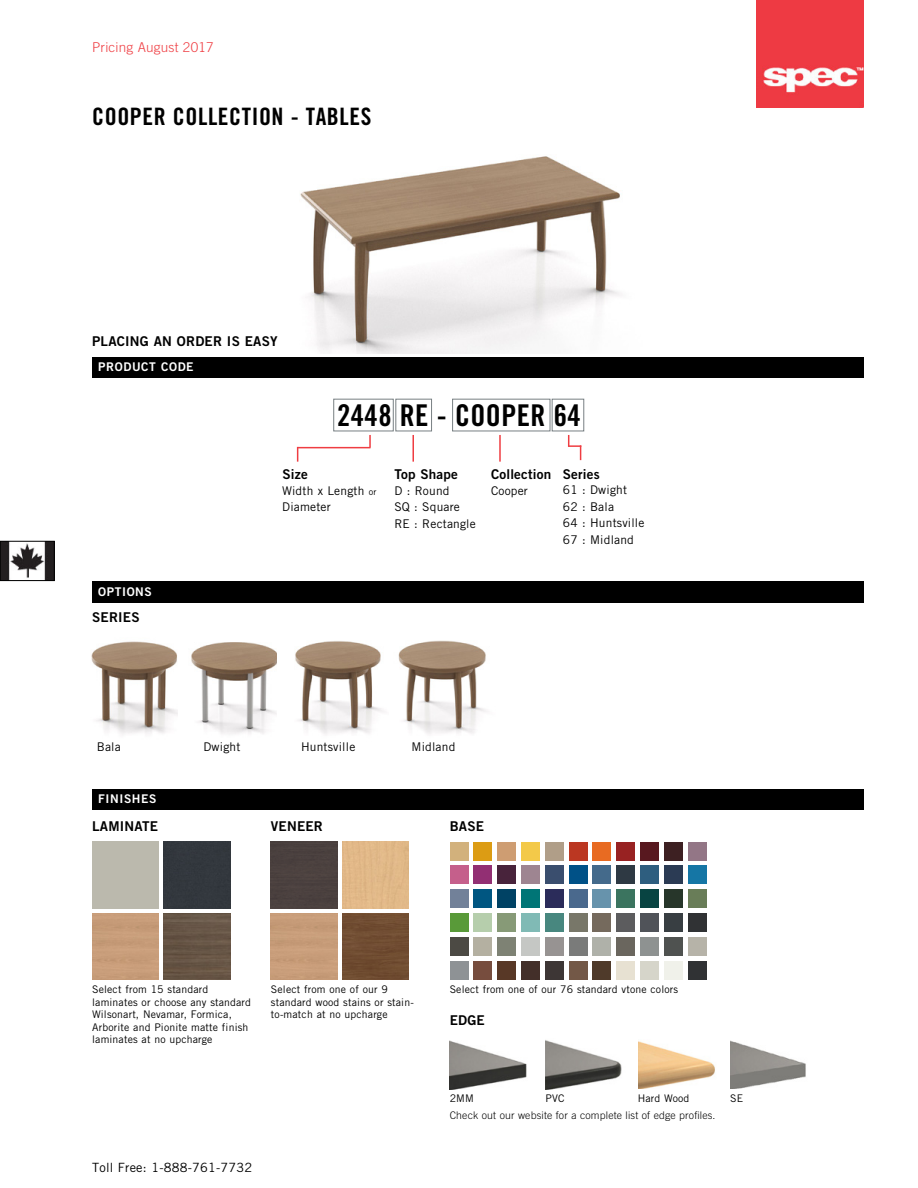
<style>
.page{position:relative;width:918px;height:1188px;background:#fff}
.page>*{position:absolute;margin:0;border:0;box-sizing:border-box;transform-origin:0 0}
.t1{font:30px "Trade Gothic LT Std Bd Cn 20";letter-spacing:.015em;color:#000}
.t2{font:24px "Trade Gothic LT Std Bd Cn 20";letter-spacing:.025em;color:#000}
.t3{font:13.5px "Trade Gothic LT Std Bd 2";letter-spacing:.015em;color:#000}
.t4{font:300 13.5px "Trade Gothic LT Std";letter-spacing:.015em;color:#ef3d42}
.t5{font:12.75px "Trade Gothic LT Std";letter-spacing:.015em;color:#000}
.t6{font:12px/16.5px "Trade Gothic LT Std";letter-spacing:.015em;color:#000}
.t7{font:12px "Trade Gothic LT Std Bd 2";letter-spacing:.05em;color:#fff}
.t8{font:10.5px/12.6px "Trade Gothic LT Std";letter-spacing:.015em;color:#000}
.t9{font:300 10.5px "Trade Gothic LT Std";letter-spacing:.015em;color:#000}
.s1{font-size:9px}
</style>
<div class="page">
<img style="left:2px;top:543px;width:50px;height:36px">
<div style="left:0;top:541px;width:54px;height:40px;border:1px solid #000"></div>
<img style="left:757px;top:0;width:107px;height:108px">
<div style="left:92px;top:357px;width:772px;height:20px;background:#000"></div>
<div style="left:92px;top:789px;width:772px;height:20px;background:#000"></div>
<div style="left:333px;top:399px;width:61px;height:32px;border:1px solid #788083"></div>
<div style="left:395px;top:399px;width:37px;height:32px;border:1px solid #788083"></div>
<div style="left:452px;top:399px;width:98px;height:32px;border:1px solid #788083"></div>
<div style="left:552px;top:399px;width:32px;height:32px;border:1px solid #788083"></div>
<svg style="left:369px;top:435px;width:2px;height:12px"></svg>
<hr style="left:412px;top:435px;width:2px;height:27px;background:#ef3d42">
<hr style="left:499px;top:435px;width:2px;height:27px;background:#ef3d42">
<hr style="left:298px;top:447px;width:73px;height:1px;background:#ef3d42">
<svg style="left:297px;top:447px;width:1px;height:15px"></svg>
<svg style="left:568px;top:435px;width:13px;height:25px"></svg>
<div style="left:92px;top:581px;width:772px;height:22px;background:#000"></div>
<img style="left:300px;top:156px;width:320px;height:198px">
<img style="left:450px;top:1041px;width:77px;height:49px">
<img style="left:545px;top:1040px;width:77px;height:50px">
<img style="left:638px;top:1041px;width:77px;height:47px">
<img style="left:164px;top:913px;width:66px;height:67px">
<div style="left:164px;top:842px;width:66px;height:66px;background:#32373d"></div>
<div style="left:271px;top:842px;width:66px;height:66px;background:#4b413f"></div>
<div style="left:342px;top:913px;width:67px;height:67px;background:#704c31"></div>
<div style="left:450px;top:842px;width:18px;height:19px;background:#d2b17c"></div>
<div style="left:521px;top:842px;width:19px;height:19px;background:#f3c949"></div>
<div style="left:474px;top:842px;width:18px;height:19px;background:#dc9c14"></div>
<div style="left:497px;top:842px;width:19px;height:19px;background:#ce9d72"></div>
<div style="left:545px;top:842px;width:19px;height:19px;background:#b09e88"></div>
<div style="left:569px;top:842px;width:18px;height:19px;background:#bb3722"></div>
<div style="left:592px;top:842px;width:19px;height:19px;background:#e86b22"></div>
<div style="left:616px;top:842px;width:19px;height:19px;background:#982222"></div>
<div style="left:592px;top:866px;width:19px;height:18px;background:#446a8b"></div>
<div style="left:545px;top:866px;width:19px;height:18px;background:#3a4e6e"></div>
<div style="left:521px;top:866px;width:19px;height:18px;background:#9e8591"></div>
<div style="left:497px;top:866px;width:19px;height:18px;background:#48233b"></div>
<div style="left:473px;top:866px;width:19px;height:18px;background:#922f73"></div>
<div style="left:450px;top:866px;width:18px;height:18px;background:#c55f8b"></div>
<div style="left:688px;top:842px;width:18px;height:19px;background:#937686"></div>
<div style="left:569px;top:865px;width:18px;height:19px;background:#005187"></div>
<div style="left:664px;top:842px;width:19px;height:19px;background:#3d2022"></div>
<div style="left:640px;top:842px;width:19px;height:19px;background:#58181f"></div>
<div style="left:616px;top:866px;width:19px;height:18px;background:#2e3943"></div>
<div style="left:640px;top:866px;width:19px;height:18px;background:#2e5e7f"></div>
<div style="left:664px;top:866px;width:19px;height:18px;background:#2b3b54"></div>
<div style="left:688px;top:866px;width:18px;height:18px;background:#1576a5"></div>
<div style="left:450px;top:889px;width:18px;height:19px;background:#728199"></div>
<div style="left:474px;top:889px;width:18px;height:19px;background:#005681"></div>
<div style="left:497px;top:889px;width:19px;height:19px;background:#004264"></div>
<div style="left:521px;top:889px;width:19px;height:19px;background:#007576"></div>
<div style="left:545px;top:889px;width:19px;height:19px;background:#2b2c5a"></div>
<div style="left:569px;top:889px;width:18px;height:19px;background:#4a698d"></div>
<div style="left:592px;top:889px;width:19px;height:19px;background:#6793ac"></div>
<div style="left:569px;top:913px;width:18px;height:19px;background:#787769"></div>
<div style="left:616px;top:913px;width:19px;height:19px;background:#5c5c5e"></div>
<div style="left:545px;top:913px;width:19px;height:19px;background:#48877f"></div>
<div style="left:521px;top:913px;width:19px;height:19px;background:#80bab5"></div>
<div style="left:497px;top:913px;width:19px;height:19px;background:#879a77"></div>
<div style="left:474px;top:913px;width:18px;height:19px;background:#b6ceac"></div>
<div style="left:450px;top:913px;width:18px;height:19px;background:#599a39"></div>
<div style="left:688px;top:889px;width:18px;height:19px;background:#697d58"></div>
<div style="left:664px;top:889px;width:19px;height:19px;background:#27362a"></div>
<div style="left:640px;top:889px;width:19px;height:19px;background:#084442"></div>
<div style="left:616px;top:889px;width:19px;height:19px;background:#3b745f"></div>
<div style="left:592px;top:913px;width:19px;height:19px;background:#756a5d"></div>
<div style="left:616px;top:937px;width:19px;height:19px;background:#6a665e"></div>
<div style="left:664px;top:937px;width:19px;height:19px;background:#4f5250"></div>
<div style="left:640px;top:937px;width:19px;height:19px;background:#8e9291"></div>
<div style="left:688px;top:913px;width:18px;height:19px;background:#303234"></div>
<div style="left:688px;top:961px;width:18px;height:19px;background:#303234"></div>
<div style="left:640px;top:913px;width:19px;height:19px;background:#505359"></div>
<div style="left:688px;top:937px;width:18px;height:19px;background:#b6b3a8"></div>
<div style="left:450px;top:961px;width:18px;height:19px;background:#8e9295"></div>
<div style="left:664px;top:913px;width:19px;height:19px;background:#383e42"></div>
<div style="left:450px;top:937px;width:18px;height:19px;background:#4c4a44"></div>
<div style="left:473px;top:961px;width:19px;height:19px;background:#774d3e"></div>
<div style="left:521px;top:961px;width:19px;height:19px;background:#432f29"></div>
<div style="left:474px;top:937px;width:18px;height:19px;background:#b4b0a1"></div>
<div style="left:497px;top:937px;width:19px;height:19px;background:#7e8274"></div>
<div style="left:545px;top:961px;width:19px;height:19px;background:#3d3635"></div>
<div style="left:497px;top:961px;width:19px;height:19px;background:#583826"></div>
<div style="left:521px;top:937px;width:19px;height:19px;background:#c5c7c4"></div>
<div style="left:545px;top:937px;width:19px;height:19px;background:#979392"></div>
<div style="left:616px;top:961px;width:19px;height:19px;background:#e7e1d2"></div>
<div style="left:569px;top:961px;width:18px;height:19px;background:#735847"></div>
<div style="left:592px;top:961px;width:19px;height:19px;background:#4f3a2a"></div>
<div style="left:640px;top:961px;width:19px;height:19px;background:#d6d5ca"></div>
<div style="left:569px;top:937px;width:18px;height:19px;background:#7a7b7a"></div>
<div style="left:592px;top:937px;width:19px;height:19px;background:#afb1a9"></div>
<div style="left:664px;top:961px;width:19px;height:19px;background:#f0f1ea"></div>
<img style="left:730px;top:1041px;width:76px;height:47px">
<img style="left:91px;top:641px;width:87px;height:94px">
<img style="left:191px;top:642px;width:86px;height:92px">
<img style="left:295px;top:641px;width:89px;height:93px">
<img style="left:398px;top:640px;width:89px;height:94px">
<p class="t4" style="left:92px;top:39px;width:123px">Pricing August 2017</p>
<h2 class="t2" style="left:92px;top:102px;width:281px">COOPER COLLECTION - TABLES</h2>
<p class="t3" style="left:92px;top:333px;width:187px">PLACING AN ORDER IS EASY</p>
<p class="t7" style="left:98px;top:359px;width:97px">PRODUCT CODE</p>
<p class="t7" style="left:98px;top:584px;width:55px">OPTIONS</p>
<p class="t3" style="left:92px;top:609px;width:49px">SERIES</p>
<p class="t3" style="left:282px;top:466px;width:27px">Size</p>
<h1 class="t1" style="left:337px;top:397px;width:245px">2448 RE - COOPER 64</h1>
<p class="t3" style="left:394px;top:466px;width:65px">Top Shape</p>
<p class="t3" style="left:491px;top:466px;width:110px">Collection Series</p>
<p class="t6" style="left:282px;top:482px;width:96px">Width x Length <span class="s1">or</span></p>
<p class="t6" style="left:491px;top:482px;width:38px">Cooper</p>
<p class="t6" style="left:282px;top:499px;width:50px">Diameter</p>
<p class="t6" style="left:394px;top:482px;width:83px">D : Round<br>SQ : Square<br>RE : Rectangle</p>
<p class="t6" style="left:563px;top:482px;width:83px">61 : Dwight<br>62 : Bala<br>64 : Huntsville<br>67 : Midland</p>
<p class="t6" style="left:97px;top:739px;width:25px">Bala</p>
<p class="t6" style="left:203px;top:739px;width:38px">Dwight</p>
<p class="t6" style="left:301px;top:739px;width:56px">Huntsville</p>
<p class="t6" style="left:412px;top:739px;width:45px">Midland</p>
<p class="t7" style="left:98px;top:792px;width:60px">FINISHES</p>
<p class="t3" style="left:92px;top:818px;width:67px">LAMINATE</p>
<p class="t3" style="left:271px;top:818px;width:54px">VENEER</p>
<p class="t3" style="left:450px;top:818px;width:36px">BASE</p>
<p class="t8" style="left:92px;top:983px;width:160px">Select from 15 standard laminates or choose any standard<br>Wilsonart, Nevamar, Formica,<br>Arborite and Pionite matte finish laminates at no upcharge</p>
<p class="t5" style="left:92px;top:1160px;width:162px">Toll Free: 1-888-761-7732</p>
<p class="t8" style="left:271px;top:983px;width:144px">Select from one of our 9 standard wood stains or stain&shy;to-match at no upcharge</p>
<p class="t8" style="left:450px;top:983px;width:230px">Select from one of our 76 standard vtone colors</p>
<p class="t3" style="left:450px;top:1012px;width:37px">EDGE</p>
<p class="t8" style="left:450px;top:1092px;width:26px">2MM</p>
<p class="t8" style="left:545px;top:1092px;width:20px">PVC</p>
<p class="t8" style="left:638px;top:1092px;width:53px">Hard Wood</p>
<p class="t9" style="left:450px;top:1109px;width:267px">Check out our website for a complete list of edge profiles.</p>
<p class="t8" style="left:730px;top:1091px;width:14px">SE</p>
</div>
